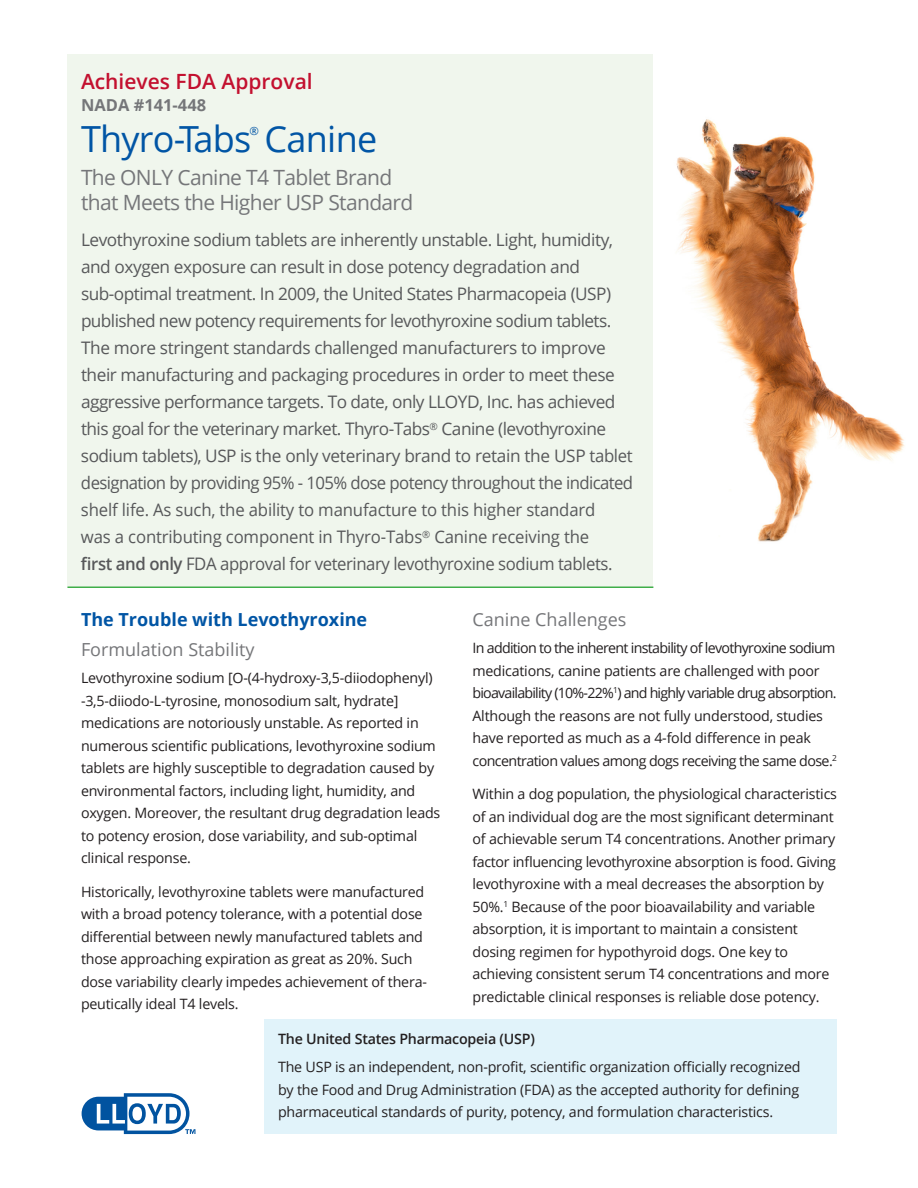
<style>
.page{position:relative;width:918px;height:1188px;background:#fff}
.page>*{position:absolute;margin:0;border:0;box-sizing:border-box;transform-origin:0 0}
.subhead_2{font:36px "Open Sans";letter-spacing:-.02em;color:#0155a5}
.subhead_2-2{font:21px/25.5px "Open Sans";letter-spacing:-.03em;color:#757679}
.subhead_2-3{font:600 21px "Open Sans";color:#c3102f}
.subhead_2-4{font:18px "Open Sans";color:#757679}
.subhead_1{font:700 18px "Open Sans";color:#0155a5}
.intro{font:17.25px/27px "Open Sans";letter-spacing:-.025em;color:#57585a}
.subhead_2-5{font:700 16.5px "Open Sans";color:#757679}
.t1{font:14.25px/22.5px "Open Sans";letter-spacing:-.015em;color:#231f20}
.t2{font:14.25px/22.5px "Open Sans";letter-spacing:-.04em;color:#231f20}
.t3{font:600 14.25px "Open Sans";letter-spacing:-.015em;color:#231f20}
.subhead_2-6{font:11.4px "Open Sans";color:#0155a5}
.s1{font-weight:600}
</style>
<div class="page">
<div style="left:68px;top:54px;width:585px;height:534px;background:#f0f6ed"></div>
<svg style="left:82px;top:1093px;width:113px;height:41px"></svg>
<hr style="left:68px;top:586px;width:585px;height:2px;background:#40ae49">
<img style="left:676px;top:119px;width:229px;height:423px">
<div style="left:265px;top:1019px;width:572px;height:115px;background:#e1f3fa"></div>
<p class="subhead_2-3" style="left:81px;top:67px;width:233px">Achieves FDA Approval</p>
<p class="subhead_2-5" style="left:81px;top:94px;width:127px">NADA #141-448</p>
<p class="subhead_2" style="left:81px;top:114px;width:298px">Thyro-Tabs Canine</p>
<p class="subhead_2-6" style="left:250px;top:123px;width:11px">®</p>
<p class="subhead_2-2" style="left:81px;top:164px;width:334px">The ONLY Canine T4 Tablet Brand that Meets the Higher USP Standard</p>
<p class="intro" style="left:81px;top:226px;width:554px">Levothyroxine sodium tablets are inherently unstable. Light, humidity, and oxygen exposure can result in dose potency degradation and sub-optimal treatment. In 2009, the United States Pharmacopeia (USP) published new potency requirements for levothyroxine sodium tablets.<br>The more stringent standards challenged manufacturers to improve their manufacturing and packaging procedures in order to meet these aggressive performance targets. To date, only LLOYD, Inc. has achieved this goal for the veterinary market. Thyro-Tabs<sup>®</sup> Canine (levothyroxine sodium tablets), USP is the only veterinary brand to retain the USP tablet designation by providing 95% - 105% dose potency throughout the indicated shelf life. As such, the ability to manufacture to this higher standard<br>was a contributing component in Thyro-Tabs<sup>®</sup> Canine receiving the<br><span class="s1">first and only</span> FDA approval for veterinary levothyroxine sodium tablets.</p>
<p class="subhead_1" style="left:81px;top:607px;width:288px">The Trouble with Levothyroxine</p>
<p class="subhead_2-4" style="left:81px;top:637px;width:175px">Formulation Stability</p>
<p class="t1" style="left:81px;top:666px;width:361px">Levothyroxine sodium [O-(4-hydroxy-3,5-diiodophenyl) -3,5-diiodo-L-tyrosine, monosodium salt, hydrate] medications are notoriously unstable. As reported in numerous scientific publications, levothyroxine sodium tablets are highly susceptible to degradation caused by environmental factors, including light, humidity, and oxygen. Moreover, the resultant drug degradation leads to potency erosion, dose variability, and sub-optimal clinical response.</p>
<p class="t1" style="left:81px;top:880px;width:347px">Historically, levothyroxine tablets were manufactured with a broad potency tolerance, with a potential dose differential between newly manufactured tablets and those approaching expiration as great as 20%. Such dose variability clearly impedes achievement of thera&shy;peutically ideal T4 levels.</p>
<p class="subhead_2-4" style="left:472px;top:607px;width:156px">Canine Challenges</p>
<p class="t2" style="left:472px;top:636px;width:366px">In addition to the inherent instability of levothyroxine sodium medications, canine patients are challenged with poor bioavailability (10%-22%<sup>1</sup>) and highly variable drug absorption.<br>Although the reasons are not fully understood, studies have reported as much as a 4-fold difference in peak concentration values among dogs receiving the same dose.<sup>2</sup></p>
<p class="t1" style="left:472px;top:783px;width:366px">Within a dog population, the physiological characteristics of an individual dog are the most significant determinant of achievable serum T4 concentrations. Another primary factor influencing levothyroxine absorption is food. Giving levothyroxine with a meal decreases the absorption by 50%.<sup>1</sup> Because of the poor bioavailability and variable absorption, it is important to maintain a consistent dosing regimen for hypothyroid dogs. One key to achieving consistent serum T4 concentrations and more predictable clinical responses is reliable dose potency.</p>
<p class="t3" style="left:278px;top:1029px;width:258px">The United States Pharmacopeia (USP)</p>
<p class="t1" style="left:278px;top:1056px;width:524px;text-align:justify">The USP is an independent, non-profit, scientific organization officially recognized by the Food and Drug Administration (FDA) as the accepted authority for defining pharmaceutical standards of purity, potency, and formulation characteristics.</p>
</div>
